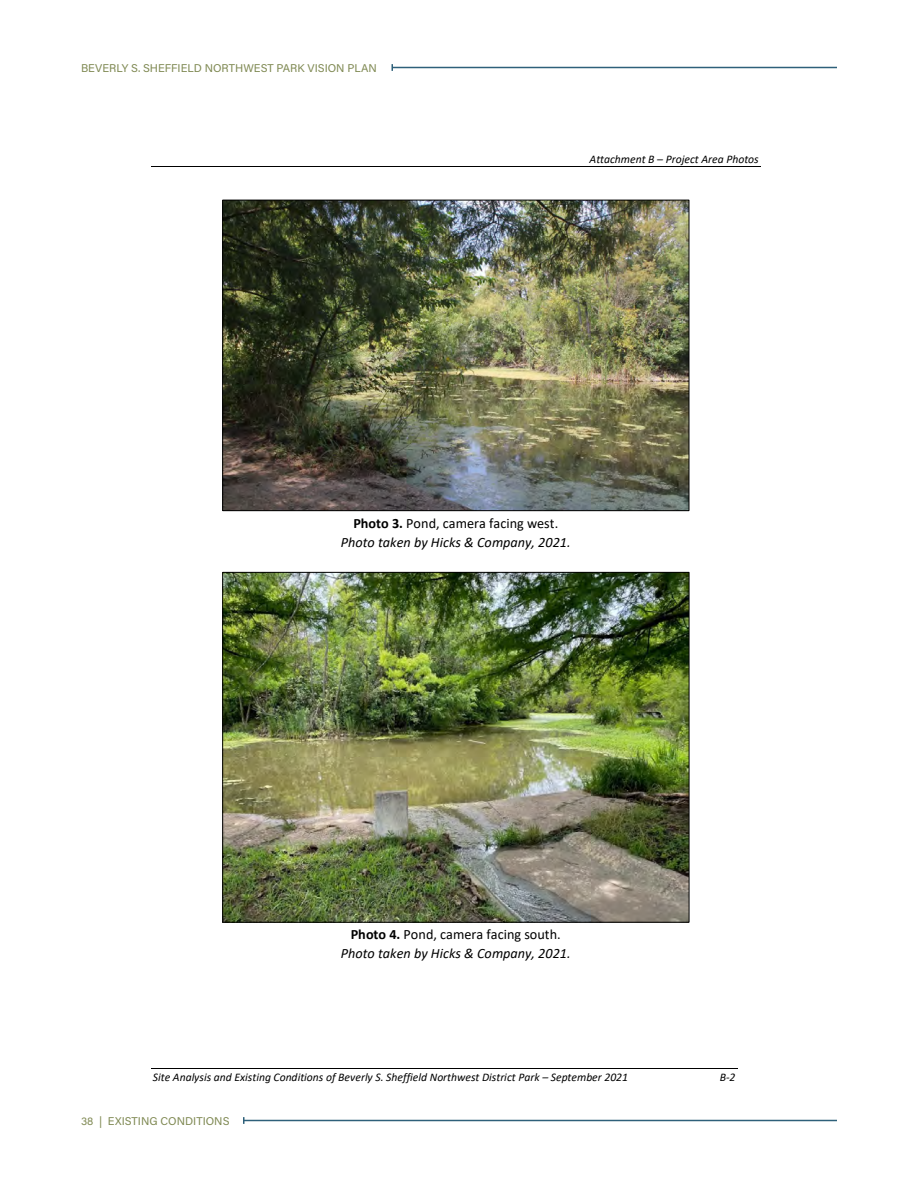
<style>
.page{position:relative;width:918px;height:1188px;background:#fff}
.page>*{position:absolute;margin:0;border:0;box-sizing:border-box;transform-origin:0 0}
.t1{font:italic 14.25px/18.8px "Calibri";color:#000;text-align:center}
.t2{font:italic 11.7px "Calibri";color:#000}
.t3{font:11.25px "Acumin Pro";color:#808a54}
.s1{font-weight:700;font-style:normal}
.s2{font-style:normal}
</style>
<div class="page">
<hr style="left:392px;top:67px;width:445px;height:1px;background:#2e607a">
<hr style="left:244px;top:1120px;width:593px;height:1px;background:#2e607a">
<hr style="left:151px;top:166px;width:610px;height:1px;background:#000">
<hr style="left:151px;top:1068px;width:586px;height:1px;background:#000">
<img style="left:225px;top:202px;width:462px;height:307px">
<div style="left:223px;top:200px;width:466px;height:311px;border:1px solid #000"></div>
<img style="left:225px;top:574px;width:462px;height:346px">
<p class="t3" style="left:81px;top:60px;width:297px">BEVERLY S. SHEFFIELD NORTHWEST PARK VISION PLAN</p>
<p class="t2" style="left:590px;top:151px;width:171px">Attachment B – Project Area Photos</p>
<p class="t1" style="left:341px;top:513px;width:231px"><span class="s1">Photo 3.</span> <span class="s2">Pond, camera facing west.<br></span>Photo taken by Hicks &amp; Company, 2021.</p>
<p class="t1" style="left:341px;top:924px;width:231px"><span class="s1">Photo 4.</span> <span class="s2">Pond, camera facing south.<br></span>Photo taken by Hicks &amp; Company, 2021.</p>
<p class="t2" style="left:153px;top:1069px;width:477px">Site Analysis and Existing Conditions of Beverly S. Sheffield Northwest District Park – September 2021</p>
<p class="t2" style="left:720px;top:1069px;width:17px">B-2</p>
<p class="t3" style="left:81px;top:1113px;width:150px">38 | EXISTING CONDITIONS</p>
</div>
